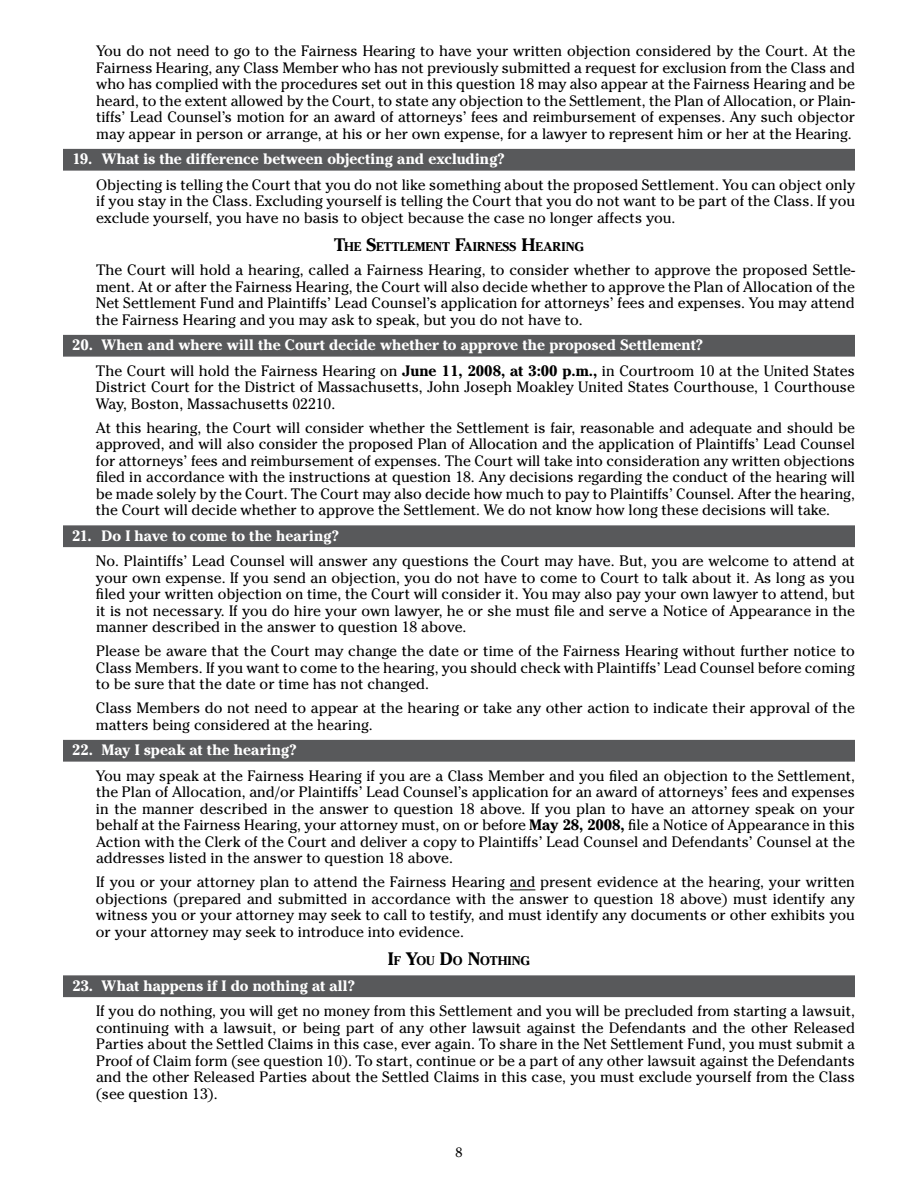
<style>
.page{position:relative;width:918px;height:1188px;background:#fff}
.page>*{position:absolute;margin:0;border:0;box-sizing:border-box;transform-origin:0 0}
.t1{font:15px/16.5px "Cheltenham";color:#000;text-align:justify}
.t2{font:700 15px/25.5px "Cheltenham";color:#fff}
.t3{font:13.5px "Cheltenham";color:#000}
.t4{font:700 12.6px "Cheltenham";letter-spacing:.01em;color:#000}
.s1{font-size:18px}
.s2{font-weight:400;color:#000}
.s3{color:#000}
.s4{font-weight:700}
</style>
<div class="page">
<div style="left:63px;top:149px;width:792px;height:22px;background:#58595b"></div>
<div style="left:63px;top:335px;width:792px;height:22px;background:#58595b"></div>
<div style="left:63px;top:525px;width:792px;height:22px;background:#58595b"></div>
<div style="left:63px;top:740px;width:792px;height:22px;background:#58595b"></div>
<svg style="left:510px;top:890px;width:25px;height:1px"></svg>
<div style="left:63px;top:975px;width:792px;height:22px;background:#58595b"></div>
<p class="t1" style="left:96px;top:43px;width:761px">You do not need to go to the Fairness Hearing to have your written objection considered by the Court. At the Fairness Hearing, any Class Member who has not previously submitted a request for exclusion from the Class and who has complied with the procedures set out in this question 18 may also appear at the Fairness Hearing and be heard, to the extent allowed by the Court, to state any objection to the Settlement, the Plan of Allocation, or Plain&shy;tiffs’ Lead Counsel’s motion for an award of attorneys’ fees and reimbursement of expenses. Any such objector may appear in person or arrange, at his or her own expense, for a lawyer to represent him or her at the Hearing.</p>
<p class="t2" style="left:72px;top:146px;width:434px">19. What is the difference between objecting and excluding?</p>
<p class="t1" style="left:96px;top:176px;width:761px">Objecting is telling the Court that you do not like something about the proposed Settlement. You can object only if you stay in the Class. Excluding yourself is telling the Court that you do not want to be part of the Class. If you exclude yourself, you have no basis to object because the case no longer affects you.</p>
<p class="t4" style="left:334px;top:239px;width:251px"><span class="s1">T</span>HE <span class="s1">S</span>ETTLEMENT <span class="s1">F</span>AIRNESS <span class="s1">H</span>EARING</p>
<p class="t1" style="left:96px;top:262px;width:761px">The Court will hold a hearing, called a Fairness Hearing, to consider whether to approve the proposed Settle&shy;ment. At or after the Fairness Hearing, the Court will also decide whether to approve the Plan of Allocation of the Net Settlement Fund and Plaintiffs’ Lead Counsel’s application for attorneys’ fees and expenses. You may attend the Fairness Hearing and you may ask to speak, but you do not have to.</p>
<p class="t2" style="left:96px;top:332px;width:761px;text-indent:-24px">20. When and where will the Court decide whether to approve the proposed Settlement?<br><span class="s2">The Court will hold the Fairness Hearing on</span> <span class="s3">June 11, 2008, at 3:00 p.m.,</span> <span class="s2">in Courtroom 10 at the United States</span></p>
<p class="t1" style="left:96px;top:379px;width:760px">District Court for the District of Massachusetts, John Joseph Moakley United States Courthouse, 1 Courthouse<br>Way, Boston, Massachusetts 02210.</p>
<p class="t1" style="left:96px;top:419px;width:761px">At this hearing, the Court will consider whether the Settlement is fair, reasonable and adequate and should be approved, and will also consider the proposed Plan of Allocation and the application of Plaintiffs’ Lead Counsel for attorneys’ fees and reimbursement of expenses. The Court will take into consideration any written objections filed in accordance with the instructions at question 18. Any decisions regarding the conduct of the hearing will be made solely by the Court. The Court may also decide how much to pay to Plaintiffs’ Counsel. After the hearing, the Court will decide whether to approve the Settlement. We do not know how long these decisions will take.</p>
<p class="t2" style="left:72px;top:523px;width:269px">21. Do I have to come to the hearing?</p>
<p class="t1" style="left:96px;top:553px;width:761px">No. Plaintiffs’ Lead Counsel will answer any questions the Court may have. But, you are welcome to attend at your own expense. If you send an objection, you do not have to come to Court to talk about it. As long as you filed your written objection on time, the Court will consider it. You may also pay your own lawyer to attend, but it is not necessary. If you do hire your own lawyer, he or she must file and serve a Notice of Appearance in the manner described in the answer to question 18 above.</p>
<p class="t1" style="left:96px;top:643px;width:761px">Please be aware that the Court may change the date or time of the Fairness Hearing without further notice to Class Members. If you want to come to the hearing, you should check with Plaintiffs’ Lead Counsel before coming to be sure that the date or time has not changed.</p>
<p class="t1" style="left:96px;top:700px;width:760px">Class Members do not need to appear at the hearing or take any other action to indicate their approval of the matters being considered at the hearing.</p>
<p class="t2" style="left:72px;top:737px;width:226px">22. May I speak at the hearing?</p>
<p class="t1" style="left:96px;top:767px;width:761px">You may speak at the Fairness Hearing if you are a Class Member and you filed an objection to the Settlement, the Plan of Allocation, and/or Plaintiffs’ Lead Counsel’s application for an award of attorneys’ fees and expenses in the manner described in the answer to question 18 above. If you plan to have an attorney speak on your behalf at the Fairness Hearing, your attorney must, on or before <span class="s4">May 28, 2008,</span> file a Notice of Appearance in this Action with the Clerk of the Court and deliver a copy to Plaintiffs’ Lead Counsel and Defendants’ Counsel at the addresses listed in the answer to question 18 above.</p>
<p class="t1" style="left:96px;top:874px;width:761px">If you or your attorney plan to attend the Fairness Hearing and present evidence at the hearing, your written objections (prepared and submitted in accordance with the answer to question 18 above) must identify any witness you or your attorney may seek to call to testify, and must identify any documents or other exhibits you or your attorney may seek to introduce into evidence.</p>
<p class="t4" style="left:388px;top:953px;width:143px"><span class="s1">I</span>F <span class="s1">Y</span>OU <span class="s1">D</span>O <span class="s1">N</span>OTHING</p>
<p class="t2" style="left:72px;top:973px;width:285px">23. What happens if I do nothing at all?</p>
<p class="t1" style="left:96px;top:1003px;width:761px">If you do nothing, you will get no money from this Settlement and you will be precluded from starting a lawsuit, continuing with a lawsuit, or being part of any other lawsuit against the Defendants and the other Released Parties about the Settled Claims in this case, ever again. To share in the Net Settlement Fund, you must submit a Proof of Claim form (see question 10). To start, continue or be a part of any other lawsuit against the Defendants and the other Released Parties about the Settled Claims in this case, you must exclude yourself from the Class (see question 13).</p>
<p class="t3" style="left:455px;top:1144px;width:9px">8</p>
</div>
